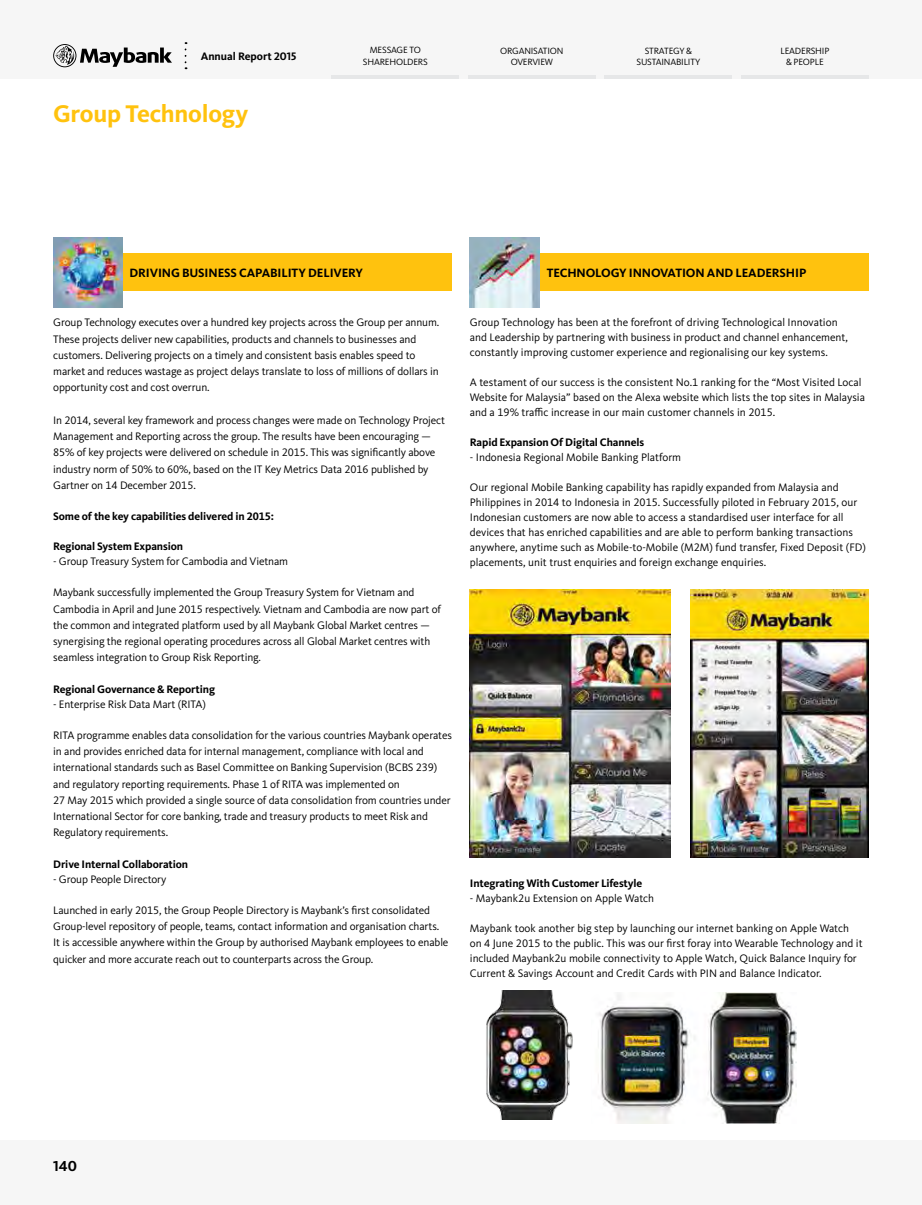
<style>
.page{position:relative;width:922px;height:1205px;background:#fff}
.page>*{position:absolute;margin:0;border:0;box-sizing:border-box;transform-origin:0 0}
.t1{font:700 25px "Kievit OT";letter-spacing:-.01em;color:#ffc20e}
.t2{font:700 15px "Kievit OT";color:#000}
.t3{font:700 12.5px "Kievit OT";letter-spacing:-.01em;color:#000}
.t4{font:11.25px/16.2px "Kievit OT";letter-spacing:-.01em;color:#000}
.t5{font:700 11.25px "Kievit OT";letter-spacing:-.01em;color:#000}
.t6{font:9.38px/11.2px "Kievit OT";letter-spacing:-.02em;color:#000;text-align:center}
</style>
<div class="page">
<div style="left:0;top:0;width:921px;height:1205px;background:#f6f6f6"></div>
<svg style="left:184px;top:42px;width:2px;height:27px"></svg>
<svg style="left:53px;top:44px;width:119px;height:23px"></svg>
<div style="left:0;top:79px;width:921px;height:1061px;background:#fff"></div>
<hr style="left:741px;top:75px;width:127px;height:4px;background:#e6e7e8">
<hr style="left:604px;top:75px;width:128px;height:4px;background:#e6e7e8">
<hr style="left:468px;top:75px;width:127px;height:4px;background:#e6e7e8">
<hr style="left:331px;top:75px;width:128px;height:4px;background:#e6e7e8">
<img style="left:469px;top:590px;width:201px;height:267px">
<img style="left:690px;top:590px;width:178px;height:267px">
<img style="left:486px;top:991px;width:87px;height:129px">
<div style="left:535px;top:253px;width:333px;height:38px;background:#ffc20e"></div>
<img style="left:469px;top:237px;width:70px;height:70px">
<div style="left:118px;top:253px;width:334px;height:38px;background:#ffc20e"></div>
<img style="left:53px;top:237px;width:70px;height:70px">
<img style="left:598px;top:992px;width:198px;height:131px">
<p class="t5" style="left:201px;top:49px;width:97px">Annual Report 2015</p>
<p class="t1" style="left:53px;top:99px;width:196px">Group Technology</p>
<p class="t6" style="left:363px;top:45px;width:66px">MESSAGE TO<br>SHAREHOLDERS</p>
<p class="t6" style="left:500px;top:45px;width:65px">ORGANISATION<br>OVERVIEW</p>
<p class="t6" style="left:636px;top:45px;width:65px">STRATEGY &amp;<br>SUSTAINABILITY</p>
<p class="t6" style="left:780px;top:45px;width:50px">LEADERSHIP &amp; PEOPLE</p>
<p class="t3" style="left:129px;top:265px;width:235px">DRIVING BUSINESS CAPABILITY DELIVERY</p>
<p class="t3" style="left:546px;top:266px;width:261px">TECHNOLOGY INNOVATION AND LEADERSHIP</p>
<p class="t4" style="left:53px;top:315px;width:387px">Group Technology executes over a hundred key projects across the Group per annum.<br>These projects deliver new capabilities, products and channels to businesses and customers. Delivering projects on a timely and consistent basis enables speed to market and reduces wastage as project delays translate to loss of millions of dollars in opportunity cost and cost overrun.</p>
<p class="t4" style="left:53px;top:412px;width:393px">In 2014, several key framework and process changes were made on Technology Project Management and Reporting across the group. The results have been encouraging — 85% of key projects were delivered on schedule in 2015. This was significantly above industry norm of 50% to 60%, based on the IT Key Metrics Data 2016 published by Gartner on 14 December 2015.</p>
<p class="t5" style="left:53px;top:510px;width:222px">Some of the key capabilities delivered in 2015:</p>
<p class="t5" style="left:53px;top:540px;width:131px">Regional System Expansion</p>
<p class="t4" style="left:53px;top:553px;width:236px">- Group Treasury System for Cambodia and Vietnam</p>
<p class="t4" style="left:53px;top:584px;width:389px">Maybank successfully implemented the Group Treasury System for Vietnam and Cambodia in April and June 2015 respectively. Vietnam and Cambodia are now part of the common and integrated platform used by all Maybank Global Market centres — synergising the regional operating procedures across all Global Market centres with seamless integration to Group Risk Reporting.</p>
<p class="t5" style="left:53px;top:682px;width:163px">Regional Governance &amp; Reporting</p>
<p class="t4" style="left:53px;top:696px;width:154px">- Enterprise Risk Data Mart (RITA)</p>
<p class="t4" style="left:53px;top:727px;width:400px">RITA programme enables data consolidation for the various countries Maybank operates in and provides enriched data for internal management, compliance with local and international standards such as Basel Committee on Banking Supervision (BCBS 239) and regulatory reporting requirements. Phase 1 of RITA was implemented on<br>27 May 2015 which provided a single source of data consolidation from countries under International Sector for core banking, trade and treasury products to meet Risk and Regulatory requirements.</p>
<p class="t5" style="left:53px;top:857px;width:136px">Drive Internal Collaboration</p>
<p class="t4" style="left:53px;top:871px;width:115px">- Group People Directory</p>
<p class="t4" style="left:53px;top:902px;width:396px">Launched in early 2015, the Group People Directory is Maybank’s first consolidated Group-level repository of people, teams, contact information and organisation charts.<br>It is accessible anywhere within the Group by authorised Maybank employees to enable quicker and more accurate reach out to counterparts across the Group.</p>
<p class="t4" style="left:469px;top:315px;width:380px;line-height:15px">Group Technology has been at the forefront of driving Technological Innovation and Leadership by partnering with business in product and channel enhancement, constantly improving customer experience and regionalising our key systems.</p>
<p class="t4" style="left:469px;top:375px;width:396px;line-height:15px">A testament of our success is the consistent No.1 ranking for the “Most Visited Local<br>Website for Malaysia” based on the Alexa website which lists the top sites in Malaysia and a 19% traffic increase in our main customer channels in 2015.</p>
<p class="t5" style="left:469px;top:436px;width:176px">Rapid Expansion Of Digital Channels</p>
<p class="t4" style="left:469px;top:449px;width:213px">- Indonesia Regional Mobile Banking Platform</p>
<p class="t4" style="left:469px;top:480px;width:397px;line-height:15px">Our regional Mobile Banking capability has rapidly expanded from Malaysia and Philippines in 2014 to Indonesia in 2015. Successfully piloted in February 2015, our Indonesian customers are now able to access a standardised user interface for all devices that has enriched capabilities and are able to perform banking transactions anywhere, anytime such as Mobile-to-Mobile (M2M) fund transfer, Fixed Deposit (FD) placements, unit trust enquiries and foreign exchange enquiries.</p>
<p class="t5" style="left:469px;top:877px;width:174px">Integrating With Customer Lifestyle</p>
<p class="t4" style="left:469px;top:890px;width:186px">- Maybank2u Extension on Apple Watch</p>
<p class="t4" style="left:469px;top:921px;width:394px;line-height:15px">Maybank took another big step by launching our internet banking on Apple Watch on 4 June 2015 to the public. This was our first foray into Wearable Technology and it included Maybank2u mobile connectivity to Apple Watch, Quick Balance Inquiry for Current &amp; Savings Account and Credit Cards with PIN and Balance Indicator.</p>
<p class="t2" style="left:53px;top:1157px;width:25px">140</p>
</div>
